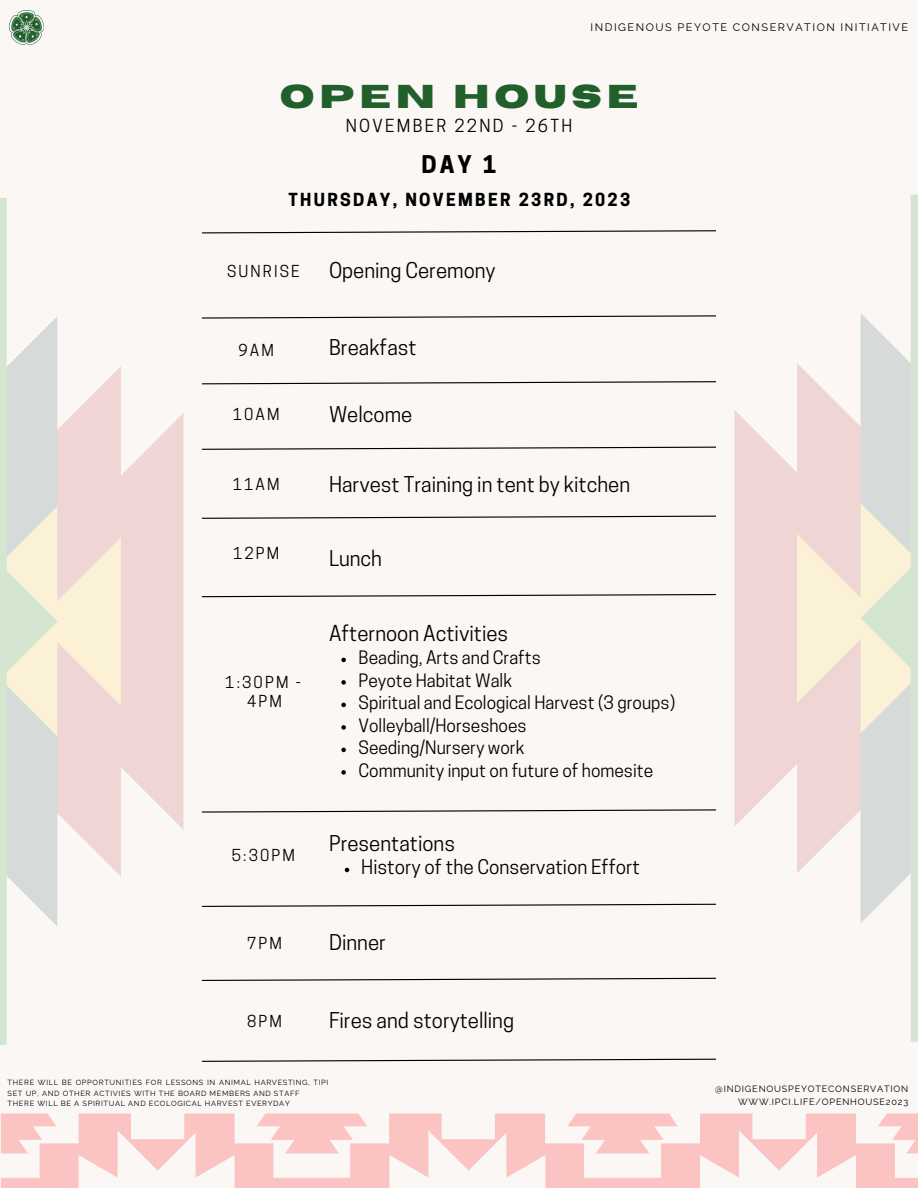
<style>
.page{position:relative;width:918px;height:1188px;background:#faf7f5}
.page>*{position:absolute;margin:0;border:0;box-sizing:border-box;transform-origin:0 0}
.t1{font:700 32.85px "Horizon";letter-spacing:.145em;color:#22602b}
.t2{font:700 22.95px "Cooper Hewitt";color:#000}
.t3{font:20.4px "Cooper Hewitt";color:#000}
.t4{font:18.9px "Cooper Hewitt";color:#000}
.t5{font:17.4px "Cooper Hewitt";color:#000}
.t6{font:700 16.95px "Cooper Hewitt";letter-spacing:.135em;color:#000}
.t7{font:16.95px "Cooper Hewitt";letter-spacing:.135em;color:#000}
.t8{font:15.45px/19px "Cooper Hewitt";letter-spacing:.135em;color:#000;text-align:center}
.t9{font:10.95px "Raleway";letter-spacing:.135em;color:#000}
.t10{font:9.15px "Raleway";letter-spacing:.085em;color:#000}
.t11{font:7.5px/10.6px "Raleway";letter-spacing:.085em;color:#000}
</style>
<div class="page">
<svg style="left:201px;top:230px;width:516px;height:4px"></svg>
<svg style="left:201px;top:446px;width:515px;height:4px"></svg>
<svg style="left:201px;top:381px;width:516px;height:4px"></svg>
<svg style="left:202px;top:315px;width:514px;height:4px"></svg>
<svg style="left:201px;top:594px;width:516px;height:4px"></svg>
<img style="left:10px;top:11px;width:34px;height:33px">
<svg style="left:341px;top:658px;width:5px;height:4px"></svg>
<svg style="left:341px;top:680px;width:5px;height:5px"></svg>
<svg style="left:341px;top:703px;width:5px;height:4px"></svg>
<svg style="left:341px;top:725px;width:5px;height:5px"></svg>
<svg style="left:341px;top:748px;width:5px;height:4px"></svg>
<svg style="left:341px;top:770px;width:5px;height:5px"></svg>
<svg style="left:121px;top:414px;width:62px;height:415px;fill:#f0d5d5"></svg>
<svg style="left:58px;top:366px;width:63px;height:510px"></svg>
<svg style="left:0;top:198px;width:58px;height:847px"></svg>
<svg style="left:734px;top:410px;width:63px;height:416px;fill:#f0d5d5"></svg>
<svg style="left:797px;top:314px;width:64px;height:609px"></svg>
<svg style="left:861px;top:195px;width:57px;height:847px"></svg>
<svg style="left:1px;top:1113px;width:917px;height:75px;fill:#fbc3c2"></svg>
<svg style="left:201px;top:515px;width:515px;height:4px"></svg>
<svg style="left:202px;top:809px;width:514px;height:4px"></svg>
<svg style="left:345px;top:868px;width:4px;height:4px"></svg>
<svg style="left:201px;top:903px;width:516px;height:4px"></svg>
<svg style="left:201px;top:977px;width:516px;height:4px"></svg>
<svg style="left:201px;top:1058px;width:516px;height:4px"></svg>
<p class="t9" style="left:591px;top:21px;width:319px">INDIGENOUS PEYOTE CONSERVATION INITIATIVE</p>
<p class="t1" style="left:280px;top:81px;width:360px">OPEN HOUSE</p>
<p class="t7" style="left:346px;top:119px;width:228px">NOVEMBER 22ND - 26TH</p>
<p class="t2" style="left:421px;top:155px;width:77px">DAY 1</p>
<p class="t6" style="left:289px;top:194px;width:343px">THURSDAY, NOVEMBER 23RD, 2023</p>
<p class="t8" style="left:227px;top:263px;width:74px">SUNRISE</p>
<p class="t8" style="left:239px;top:343px;width:37px">9AM</p>
<p class="t8" style="left:233px;top:407px;width:48px">10AM</p>
<p class="t8" style="left:233px;top:477px;width:48px">11AM</p>
<p class="t8" style="left:233px;top:545px;width:48px">12PM</p>
<p class="t8" style="left:225px;top:675px;width:77px">1:30PM -<br>4PM</p>
<p class="t8" style="left:232px;top:848px;width:65px">5:30PM</p>
<p class="t3" style="left:329px;top:263px;width:168px">Opening Ceremony</p>
<p class="t3" style="left:329px;top:339px;width:89px">Breakfast</p>
<p class="t3" style="left:329px;top:407px;width:85px">Welcome</p>
<p class="t3" style="left:329px;top:476px;width:303px">Harvest Training in tent by kitchen</p>
<p class="t3" style="left:329px;top:551px;width:55px">Lunch</p>
<p class="t3" style="left:329px;top:625px;width:181px">Afternoon Activities</p>
<p class="t5" style="left:359px;top:651px;width:184px">Beading, Arts and Crafts</p>
<p class="t5" style="left:359px;top:674px;width:155px">Peyote Habitat Walk</p>
<p class="t5" style="left:359px;top:696px;width:318px">Spiritual and Ecological Harvest (3 groups)</p>
<p class="t5" style="left:359px;top:719px;width:170px">Volleyball/Horseshoes</p>
<p class="t5" style="left:359px;top:741px;width:167px">Seeding/Nursery work</p>
<p class="t5" style="left:359px;top:764px;width:296px">Community input on future of homesite</p>
<p class="t3" style="left:329px;top:836px;width:128px">Presentations</p>
<p class="t4" style="left:361px;top:860px;width:280px">History of the Conservation Effort</p>
<p class="t8" style="left:247px;top:935px;width:36px">7PM</p>
<p class="t3" style="left:329px;top:935px;width:59px">Dinner</p>
<p class="t8" style="left:247px;top:1013px;width:36px">8PM</p>
<p class="t3" style="left:329px;top:1013px;width:187px">Fires and storytelling</p>
<p class="t11" style="left:8px;top:1077px;width:322px">THERE WILL BE OPPORTUNITIES FOR LESSONS IN ANIMAL HARVESTING, TIPI<br>SET UP, AND OTHER ACTIVIES WITH THE BOARD MEMBERS AND STAFF</p>
<p class="t11" style="left:8px;top:1098px;width:284px">THERE WILL BE A SPIRITUAL AND ECOLOGICAL HARVEST EVERYDAY</p>
<p class="t10" style="left:715px;top:1084px;width:194px">@INDIGENOUSPEYOTECONSERVATION</p>
<p class="t10" style="left:738px;top:1097px;width:171px">WWW.IPCI.LIFE/OPENHOUSE2023</p>
</div>
